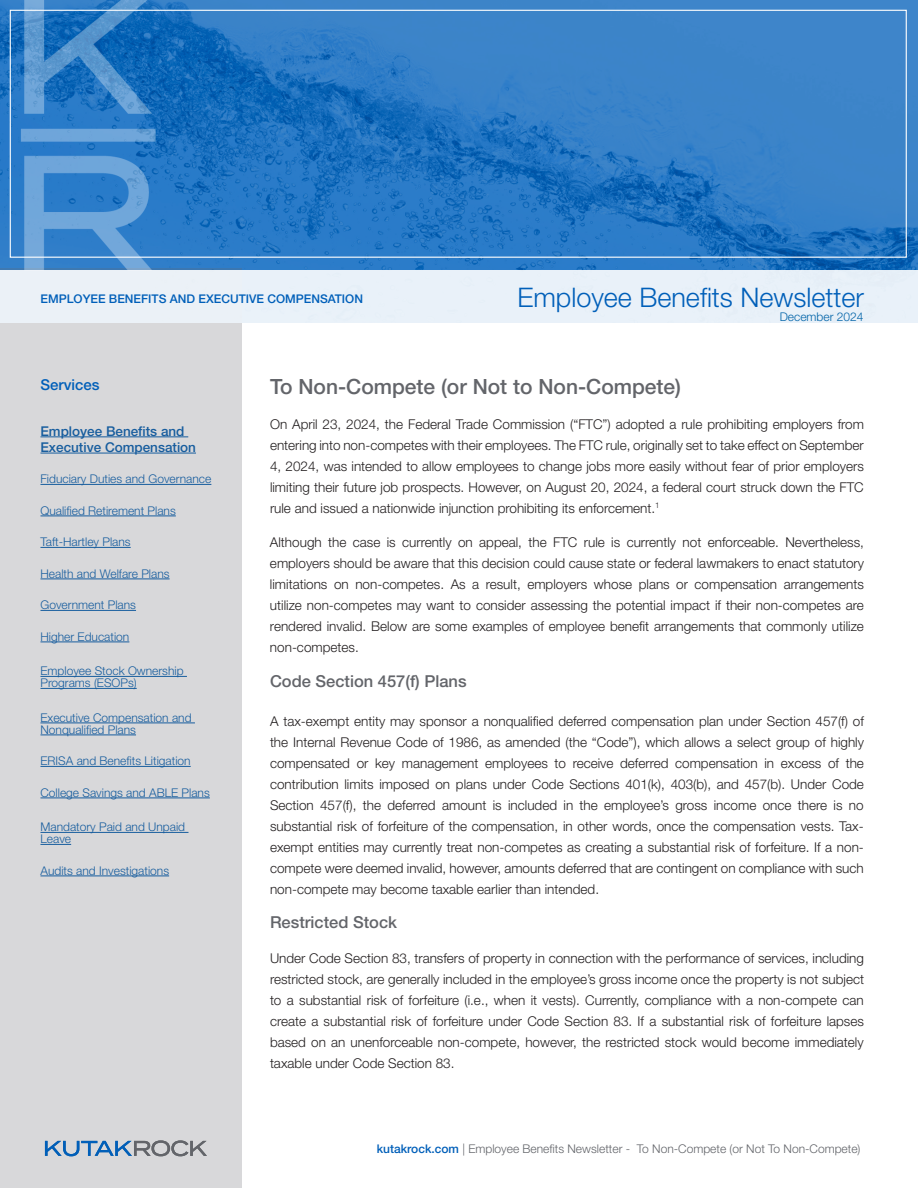
<style>
.page{position:relative;width:918px;height:1188px;background:#fff}
.page>*{position:absolute;margin:0;border:0;box-sizing:border-box;transform-origin:0 0}
.t1{font:300 27px "Helvetica Neue LT Std";color:#005fb9}
.Body_Text{font:500 21px "Helvetica Neue LT Std";color:#63656a}
.Body_Text-2{font:500 16.5px "Helvetica Neue LT Std";color:#63656a}
.t2{font:500 15px "Helvetica Neue LT Std";color:#005fb9}
.Body_Text-3{font:300 13.5px/21px "Helvetica Neue LT Std";color:#231f20;text-align:justify}
.t3{font:500 13.5px/16.2px "Helvetica Neue LT Std";color:#175d9e}
.t4{font:300 12px/12px "Helvetica Neue LT Std";color:#175d9e}
.t5{font:300 12px "Helvetica Neue LT Std";color:#63656a}
.t6{font:500 12px "Helvetica Neue LT Std";color:#005fb9}
.t7{font:300 12px "Helvetica Neue LT Std";color:#0163a8}
.s1{font-weight:500;color:#005fb9}
</style>
<div class="page">
<svg style="left:0;top:0;width:918px;height:270px;background:#2f7cc5"></svg>
<div style="left:0;top:269px;width:241px;height:919px;background:#d8d8da"></div>
<div style="left:0;top:270px;width:918px;height:53px;background:#e9f1f9"></div>
<svg style="left:45px;top:1140px;width:162px;height:16px"></svg>
<img style="left:16px;top:0;width:146px;height:270px">
<hr style="left:40px;top:437px;width:148px;height:1px;background:#175d9e">
<hr style="left:40px;top:453px;width:156px;height:1px;background:#175d9e">
<hr style="left:40px;top:484px;width:171px;height:1px;background:#175d9e">
<hr style="left:40px;top:516px;width:136px;height:1px;background:#175d9e">
<hr style="left:40px;top:547px;width:91px;height:1px;background:#175d9e">
<hr style="left:40px;top:579px;width:130px;height:1px;background:#175d9e">
<hr style="left:40px;top:610px;width:96px;height:1px;background:#175d9e">
<hr style="left:40px;top:642px;width:89px;height:1px;background:#175d9e">
<hr style="left:40px;top:676px;width:147px;height:1px;background:#175d9e">
<hr style="left:40px;top:688px;width:97px;height:1px;background:#175d9e">
<hr style="left:40px;top:723px;width:155px;height:1px;background:#175d9e">
<hr style="left:40px;top:735px;width:96px;height:1px;background:#175d9e">
<hr style="left:40px;top:766px;width:151px;height:1px;background:#175d9e">
<hr style="left:40px;top:798px;width:170px;height:1px;background:#175d9e">
<hr style="left:40px;top:832px;width:149px;height:1px;background:#175d9e">
<hr style="left:40px;top:844px;width:31px;height:1px;background:#175d9e">
<hr style="left:40px;top:876px;width:129px;height:1px;background:#175d9e">
<p class="t6" style="left:40px;top:292px;width:324px">EMPLOYEE BENEFITS AND EXECUTIVE COMPENSATION</p>
<p class="t1" style="left:517px;top:281px;width:348px">Employee Benefits Newsletter</p>
<p class="t7" style="left:780px;top:309px;width:85px">December 2024</p>
<p class="t2" style="left:40px;top:375px;width:61px">Services</p>
<p class="t3" style="left:40px;top:422px;width:157px">Employee Benefits and<br>Executive Compensation</p>
<p class="t4" style="left:40px;top:473px;width:172px">Fiduciary Duties and Governance</p>
<p class="t4" style="left:40px;top:504px;width:137px">Qualified Retirement Plans</p>
<p class="t4" style="left:40px;top:536px;width:92px">Taft-Hartley Plans</p>
<p class="t4" style="left:40px;top:567px;width:131px">Health and Welfare Plans</p>
<p class="t4" style="left:40px;top:599px;width:97px">Government Plans</p>
<p class="t4" style="left:40px;top:630px;width:90px">Higher Education</p>
<p class="t4" style="left:40px;top:665px;width:145px">Employee Stock Ownership<br>Programs (ESOPs)</p>
<p class="t4" style="left:40px;top:711px;width:153px">Executive Compensation and<br>Nonqualified Plans</p>
<p class="t4" style="left:40px;top:755px;width:152px">ERISA and Benefits Litigation</p>
<p class="t4" style="left:40px;top:786px;width:171px">College Savings and ABLE Plans</p>
<p class="t4" style="left:40px;top:821px;width:146px">Mandatory Paid and Unpaid<br>Leave</p>
<p class="t4" style="left:40px;top:864px;width:130px">Audits and Investigations</p>
<p class="Body_Text" style="left:270px;top:374px;width:413px">To Non-Compete (or Not to Non-Compete)</p>
<p class="Body_Text-3" style="left:270px;top:413px;width:595px">On April 23, 2024, the Federal Trade Commission (“FTC”) adopted a rule prohibiting employers from entering into non-competes with their employees. The FTC rule, originally set to take effect on September 4, 2024, was intended to allow employees to change jobs more easily without fear of prior employers limiting their future job prospects. However, on August 20, 2024, a federal court struck down the FTC rule and issued a nationwide injunction prohibiting its enforcement.<sup>1</sup></p>
<p class="Body_Text-3" style="left:270px;top:531px;width:596px">Although the case is currently on appeal, the FTC rule is currently not enforceable. Nevertheless, employers should be aware that this decision could cause state or federal lawmakers to enact statutory limitations on non-competes. As a result, employers whose plans or compensation arrangements utilize non-competes may want to consider assessing the potential impact if their non-competes are rendered invalid. Below are some examples of employee benefit arrangements that commonly utilize non-competes.</p>
<p class="Body_Text-2" style="left:270px;top:671px;width:198px">Code Section 457(f) Plans</p>
<p class="Body_Text-3" style="left:270px;top:710px;width:596px">A tax-exempt entity may sponsor a nonqualified deferred compensation plan under Section 457(f) of the Internal Revenue Code of 1986, as amended (the “Code”), which allows a select group of highly compensated or key management employees to receive deferred compensation in excess of the contribution limits imposed on plans under Code Sections 401(k), 403(b), and 457(b). Under Code Section 457(f), the deferred amount is included in the employee’s gross income once there is no substantial risk of forfeiture of the compensation, in other words, once the compensation vests. Tax&shy;exempt entities may currently treat non-competes as creating a substantial risk of forfeiture. If a non&shy;compete were deemed invalid, however, amounts deferred that are contingent on compliance with such non-compete may become taxable earlier than intended.</p>
<p class="Body_Text-2" style="left:270px;top:913px;width:129px">Restricted Stock</p>
<p class="Body_Text-3" style="left:270px;top:947px;width:596px">Under Code Section 83, transfers of property in connection with the performance of services, including restricted stock, are generally included in the employee’s gross income once the property is not subject to a substantial risk of forfeiture (i.e., when it vests). Currently, compliance with a non-compete can create a substantial risk of forfeiture under Code Section 83. If a substantial risk of forfeiture lapses based on an unenforceable non-compete, however, the restricted stock would become immediately taxable under Code Section 83.</p>
<p class="t5" style="left:377px;top:1141px;width:485px"><span class="s1">kutakrock.com</span> | Employee Benefits Newsletter - To Non-Compete (or Not To Non-Compete)</p>
</div>
